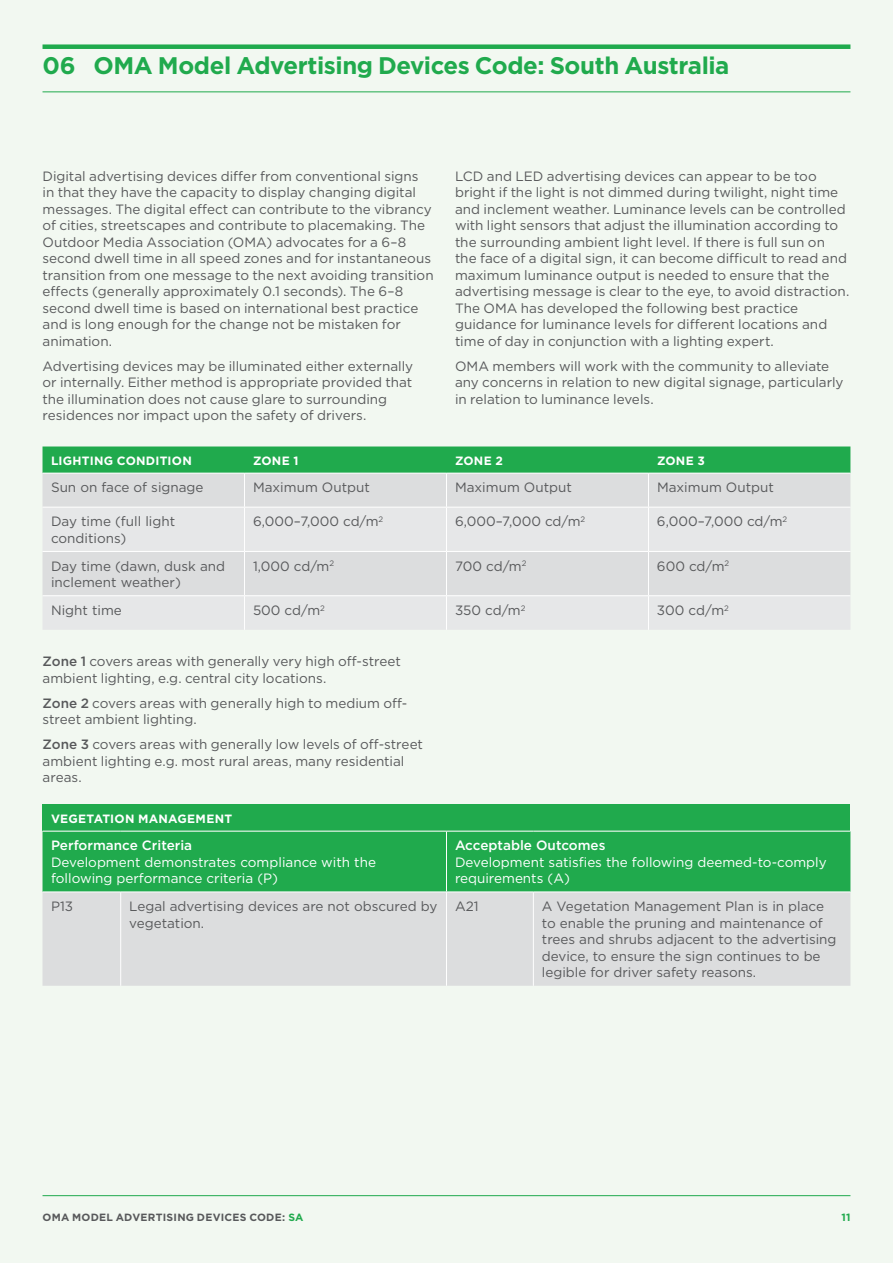
<style>
.page{position:relative;width:893px;height:1263px;background:#f2f8f1}
.page>*{position:absolute;margin:0;border:0;box-sizing:border-box;transform-origin:0 0}
.t1{font:700 24px "Gotham";letter-spacing:-.02em;color:#20aa4d}
.t2{font:13.5px/16.5px "Gotham";color:#58595b}
.t3{font:13.5px/16.5px "Gotham";color:#fff}
.t4{font:500 13.5px "Gotham";color:#fff}
.t5{font:700 12px "Gotham";letter-spacing:.02em;color:#fff}
.t6{font:700 10.5px "Gotham";letter-spacing:.025em;color:#58595b}
.t7{font:700 10.5px "Gotham";color:#20aa4d}
.s1{font-weight:500}
.s2{color:#20aa4d}
</style>
<div class="page">
<hr style="left:43px;top:1195px;width:807px;height:1px;background:#20aa4d">
<div style="left:43px;top:44px;width:807px;height:5px;background:#20aa4d"></div>
<hr style="left:43px;top:91px;width:807px;height:1px;background:#20aa4d">
<svg style="left:43px;top:446px;width:807px;height:27px;background:#27ac52"></svg>
<div style="left:43px;top:474px;width:807px;height:33px;background:#dcddde"></div>
<svg style="left:43px;top:508px;width:807px;height:122px;background:#e2e3e4"></svg>
<hr style="left:244px;top:473px;width:1px;height:34px;background:#fff">
<hr style="left:446px;top:473px;width:1px;height:34px;background:#fff">
<hr style="left:648px;top:473px;width:1px;height:34px;background:#fff">
<hr style="left:244px;top:507px;width:1px;height:44px;background:#fff">
<hr style="left:446px;top:507px;width:1px;height:44px;background:#fff">
<hr style="left:648px;top:507px;width:1px;height:44px;background:#fff">
<hr style="left:244px;top:552px;width:1px;height:43px;background:#fff">
<hr style="left:446px;top:552px;width:1px;height:43px;background:#fff">
<hr style="left:648px;top:552px;width:1px;height:43px;background:#fff">
<hr style="left:244px;top:596px;width:1px;height:34px;background:#fff">
<hr style="left:446px;top:596px;width:1px;height:34px;background:#fff">
<hr style="left:648px;top:596px;width:1px;height:34px;background:#fff">
<hr style="left:43px;top:473px;width:201px;height:1px;background:#fff">
<hr style="left:244px;top:473px;width:202px;height:1px;background:#fff">
<hr style="left:446px;top:473px;width:202px;height:1px;background:#fff">
<hr style="left:648px;top:473px;width:202px;height:1px;background:#fff">
<hr style="left:43px;top:507px;width:201px;height:1px;background:#fff">
<hr style="left:244px;top:507px;width:202px;height:1px;background:#fff">
<hr style="left:446px;top:507px;width:202px;height:1px;background:#fff">
<hr style="left:648px;top:507px;width:202px;height:1px;background:#fff">
<hr style="left:43px;top:551px;width:201px;height:1px;background:#fff">
<hr style="left:244px;top:551px;width:202px;height:1px;background:#fff">
<hr style="left:446px;top:551px;width:202px;height:1px;background:#fff">
<hr style="left:648px;top:551px;width:202px;height:1px;background:#fff">
<hr style="left:43px;top:595px;width:201px;height:1px;background:#fff">
<hr style="left:244px;top:595px;width:202px;height:1px;background:#fff">
<hr style="left:446px;top:595px;width:202px;height:1px;background:#fff">
<hr style="left:648px;top:595px;width:202px;height:1px;background:#fff">
<div style="left:43px;top:804px;width:807px;height:27px;background:#20aa4d"></div>
<div style="left:43px;top:832px;width:807px;height:59px;background:#20aa4d"></div>
<div style="left:43px;top:892px;width:807px;height:94px;background:#dcddde"></div>
<hr style="left:120px;top:892px;width:1px;height:94px;background:#fff">
<hr style="left:446px;top:892px;width:1px;height:94px;background:#fff">
<hr style="left:533px;top:892px;width:1px;height:94px;background:#fff">
<hr style="left:446px;top:831px;width:1px;height:60px;background:#fff">
<hr style="left:43px;top:831px;width:78px;height:1px;background:#fff">
<hr style="left:121px;top:831px;width:325px;height:1px;background:#fff">
<hr style="left:446px;top:831px;width:87px;height:1px;background:#fff">
<hr style="left:533px;top:831px;width:317px;height:1px;background:#fff">
<hr style="left:43px;top:891px;width:78px;height:1px;background:#fff">
<hr style="left:121px;top:891px;width:325px;height:1px;background:#fff">
<hr style="left:446px;top:891px;width:87px;height:1px;background:#fff">
<hr style="left:533px;top:891px;width:317px;height:1px;background:#fff">
<h1 class="t1" style="left:43px;top:50px;width:688px">06 OMA Model Advertising Devices Code: South Australia</h1>
<p class="t2" style="left:43px;top:168px;width:393px">Digital advertising devices differ from conventional signs in that they have the capacity to display changing digital messages. The digital effect can contribute to the vibrancy of cities, streetscapes and contribute to placemaking. The Outdoor Media Association (OMA) advocates for a 6–8 second dwell time in all speed zones and for instantaneous transition from one message to the next avoiding transition effects (generally approximately 0.1 seconds). The 6–8 second dwell time is based on international best practice and is long enough for the change not be mistaken for animation.</p>
<p class="t2" style="left:43px;top:358px;width:372px">Advertising devices may be illuminated either externally or internally. Either method is appropriate provided that the illumination does not cause glare to surrounding residences nor impact upon the safety of drivers.</p>
<p class="t2" style="left:455px;top:168px;width:396px">LCD and LED advertising devices can appear to be too bright if the light is not dimmed during twilight, night time and inclement weather. Luminance levels can be controlled with light sensors that adjust the illumination according to the surrounding ambient light level. If there is full sun on the face of a digital sign, it can become difficult to read and maximum luminance output is needed to ensure that the advertising message is clear to the eye, to avoid distraction.<br>The OMA has developed the following best practice guidance for luminance levels for different locations and time of day in conjunction with a lighting expert.</p>
<p class="t2" style="left:455px;top:357px;width:390px">OMA members will work with the community to alleviate any concerns in relation to new digital signage, particularly in relation to luminance levels.</p>
<p class="t5" style="left:51px;top:452px;width:142px">LIGHTING CONDITION</p>
<p class="t5" style="left:253px;top:452px;width:47px">ZONE 1</p>
<p class="t5" style="left:455px;top:452px;width:49px">ZONE 2</p>
<p class="t5" style="left:657px;top:452px;width:49px">ZONE 3</p>
<p class="t2" style="left:51px;top:479px;width:154px">Sun on face of signage</p>
<p class="t2" style="left:253px;top:479px;width:118px">Maximum Output</p>
<p class="t2" style="left:455px;top:479px;width:118px">Maximum Output</p>
<p class="t2" style="left:657px;top:479px;width:118px">Maximum Output</p>
<p class="t2" style="left:51px;top:513px;width:126px">Day time (full light conditions)</p>
<p class="t2" style="left:253px;top:513px;width:132px">6,000–7,000 cd/m<sup>2</sup></p>
<p class="t2" style="left:455px;top:513px;width:132px">6,000–7,000 cd/m<sup>2</sup></p>
<p class="t2" style="left:657px;top:513px;width:132px">6,000–7,000 cd/m<sup>2</sup></p>
<p class="t2" style="left:51px;top:557px;width:176px">Day time (dawn, dusk and inclement weather)</p>
<p class="t2" style="left:253px;top:557px;width:83px">1,000 cd/m<sup>2</sup></p>
<p class="t2" style="left:455px;top:557px;width:73px">700 cd/m<sup>2</sup></p>
<p class="t2" style="left:657px;top:557px;width:74px">600 cd/m<sup>2</sup></p>
<p class="t2" style="left:51px;top:602px;width:72px">Night time</p>
<p class="t2" style="left:253px;top:602px;width:73px">500 cd/m<sup>2</sup></p>
<p class="t2" style="left:455px;top:602px;width:72px">350 cd/m<sup>2</sup></p>
<p class="t2" style="left:657px;top:602px;width:73px">300 cd/m<sup>2</sup></p>
<p class="t2" style="left:43px;top:653px;width:360px"><span class="s1">Zone 1</span> covers areas with generally very high off-street ambient lighting, e.g. central city locations.</p>
<p class="t2" style="left:43px;top:695px;width:366px"><span class="s1">Zone 2</span> covers areas with generally high to medium off&shy;street ambient lighting.</p>
<p class="t2" style="left:43px;top:736px;width:382px"><span class="s1">Zone 3</span> covers areas with generally low levels of off-street ambient lighting e.g. most rural areas, many residential areas.</p>
<p class="t5" style="left:51px;top:810px;width:183px">VEGETATION MANAGEMENT</p>
<p class="t4" style="left:51px;top:837px;width:143px">Performance Criteria</p>
<p class="t3" style="left:51px;top:854px;width:326px">Development demonstrates compliance with the following performance criteria (P)</p>
<p class="t4" style="left:455px;top:837px;width:152px">Acceptable Outcomes</p>
<p class="t3" style="left:455px;top:854px;width:373px">Development satisfies the following deemed-to-comply requirements (A)</p>
<p class="t2" style="left:51px;top:898px;width:24px">P13</p>
<p class="t2" style="left:129px;top:898px;width:310px">Legal advertising devices are not obscured by vegetation.</p>
<p class="t2" style="left:455px;top:898px;width:25px">A21</p>
<p class="t2" style="left:542px;top:898px;width:296px">A Vegetation Management Plan is in place to enable the pruning and maintenance of trees and shrubs adjacent to the advertising device, to ensure the sign continues to be legible for driver safety reasons.</p>
<p class="t6" style="left:43px;top:1210px;width:263px">OMA MODEL ADVERTISING DEVICES CODE: <span class="s2">SA</span></p>
<p class="t7" style="left:841px;top:1210px;width:11px">11</p>
</div>
